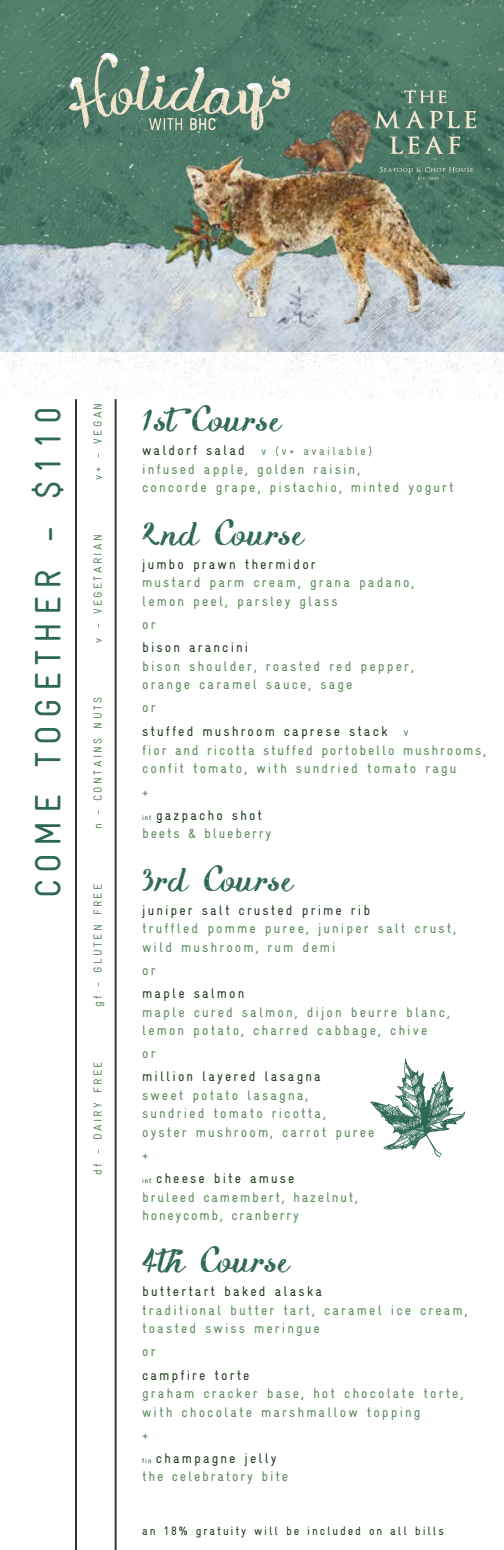
<style>
.page{position:relative;width:504px;height:1550px;background:#fff}
.page>*{position:absolute;margin:0;border:0;box-sizing:border-box;transform-origin:0 0}
.t1{font:37.8px "Kikelet Brush";color:#2e6855}
.t2{font:36.57px "Gravur Condensed";letter-spacing:.2em;color:#2e6855}
.t3{font:14px/18.6px "Gravur Condensed";letter-spacing:.15em;color:#5d8a5c}
.t4{font:14px/23.1px "Gravur Condensed";letter-spacing:.15em;color:#233c21}
.t5{font:14px/18.6px "Gravur Condensed";letter-spacing:.13em;color:#5d8a5c}
.t6{font:12.25px "Gravur Condensed";letter-spacing:.15em;color:#233c21}
.t7{font:11.72px "Gravur Condensed";letter-spacing:.2em;color:#5d8a5c}
.s1{font-size:14px;color:#233c21}
.s2{color:#5d8a5c}
.s3{font-size:11.72px;color:#5d8a5c}
.s4{font-size:7px}
</style>
<div class="page">
<hr style="left:115px;top:399px;width:2px;height:1151px;background:#233c21">
<hr style="left:75px;top:399px;width:2px;height:1151px;background:#233c21">
<svg style="left:370px;top:1058px;width:95px;height:99px"></svg>
<img style="left:0;top:0;width:504px;height:400px">
<h2 class="t2" style="left:27px;top:898px;width:493px;rotate:-90deg">COME TOGETHER - $110</h2>
<p class="t7" style="left:91px;top:480px;width:79px;rotate:-90deg">v+ - VEGAN</p>
<p class="t7" style="left:91px;top:642px;width:110px;rotate:-90deg">v - VEGETARIAN</p>
<p class="t7" style="left:91px;top:829px;width:134px;rotate:-90deg">n - CONTAINS NUTS</p>
<p class="t7" style="left:91px;top:1007px;width:125px;rotate:-90deg">gf - GLUTEN FREE</p>
<p class="t7" style="left:91px;top:1175px;width:115px;rotate:-90deg">df - DAIRY FREE</p>
<h1 class="t1" style="left:142px;top:399px;width:138px">1stCourse</h1>
<p class="t7" style="left:142px;top:445px;width:232px"><span class="s1">waldorf salad</span> v (v+ available)</p>
<p class="t3" style="left:142px;top:460px;width:313px">infused apple, golden raisin,<br>concorde grape, pistachio, minted yogurt</p>
<h1 class="t1" style="left:142px;top:512px;width:161px">2nd Course</h1>
<p class="t4" style="left:142px;top:552px;width:175px">jumbo prawn thermidor</p>
<p class="t3" style="left:142px;top:573px;width:274px">mustard parm cream, grana padano, lemon peel, parsley glass</p>
<p class="t3" style="left:142px;top:615px;width:15px">or</p>
<p class="t4" style="left:142px;top:636px;width:108px">bison arancini</p>
<p class="t3" style="left:142px;top:656px;width:273px">bison shoulder, roasted red pepper, orange caramel sauce, sage</p>
<p class="t4" style="left:142px;top:695px;width:268px;line-height:24px"><span class="s2">or<br></span>stuffed mushroom caprese stack <span class="s3">v</span></p>
<p class="t5" style="left:142px;top:741px;width:346px">fior and ricotta stuffed portobello mushrooms, confit tomato, with sundried tomato ragu</p>
<p class="t4" style="left:142px;top:780px;width:121px"><span class="s2">+<br></span><span class="s4">int</span> gazpacho shot</p>
<p class="t5" style="left:142px;top:824px;width:131px">beets &amp; blueberry</p>
<h1 class="t1" style="left:142px;top:858px;width:150px">3rd Course</h1>
<p class="t4" style="left:142px;top:898px;width:230px">juniper salt crusted prime rib</p>
<p class="t3" style="left:142px;top:919px;width:316px">truffled pomme puree, juniper salt crust, wild mushroom, rum demi</p>
<p class="t3" style="left:142px;top:961px;width:15px">or</p>
<p class="t4" style="left:142px;top:981px;width:104px">maple salmon</p>
<p class="t3" style="left:142px;top:1002px;width:309px">maple cured salmon, dijon beurre blanc, lemon potato, charred cabbage, chive</p>
<p class="t3" style="left:142px;top:1044px;width:15px">or</p>
<p class="t4" style="left:142px;top:1065px;width:180px">million layered lasagna</p>
<p class="t3" style="left:142px;top:1085px;width:234px">sweet potato lasagna,<br>sundried tomato ricotta,<br>oyster mushroom, carrot puree</p>
<p class="t4" style="left:142px;top:1143px;width:154px"><span class="s2">+<br></span><span class="s4">int</span> cheese bite amuse</p>
<p class="t5" style="left:142px;top:1187px;width:217px">bruleed camembert, hazelnut, honeycomb, cranberry</p>
<h1 class="t1" style="left:142px;top:1239px;width:147px">4th Course</h1>
<p class="t4" style="left:142px;top:1280px;width:181px">buttertart baked alaska</p>
<p class="t3" style="left:142px;top:1300px;width:327px">traditional butter tart, caramel ice cream, toasted swiss meringue</p>
<p class="t3" style="left:142px;top:1342px;width:15px">or</p>
<p class="t4" style="left:142px;top:1363px;width:109px">campfire torte</p>
<p class="t3" style="left:142px;top:1384px;width:323px">graham cracker base, hot chocolate torte, with chocolate marshmallow topping</p>
<p class="t4" style="left:142px;top:1423px;width:136px"><span class="s2">+<br></span><span class="s4">fin</span> champagne jelly</p>
<p class="t5" style="left:142px;top:1467px;width:147px">the celebratory bite</p>
<p class="t6" style="left:142px;top:1524px;width:303px">an 18% gratuity will be included on all bills</p>
</div>
